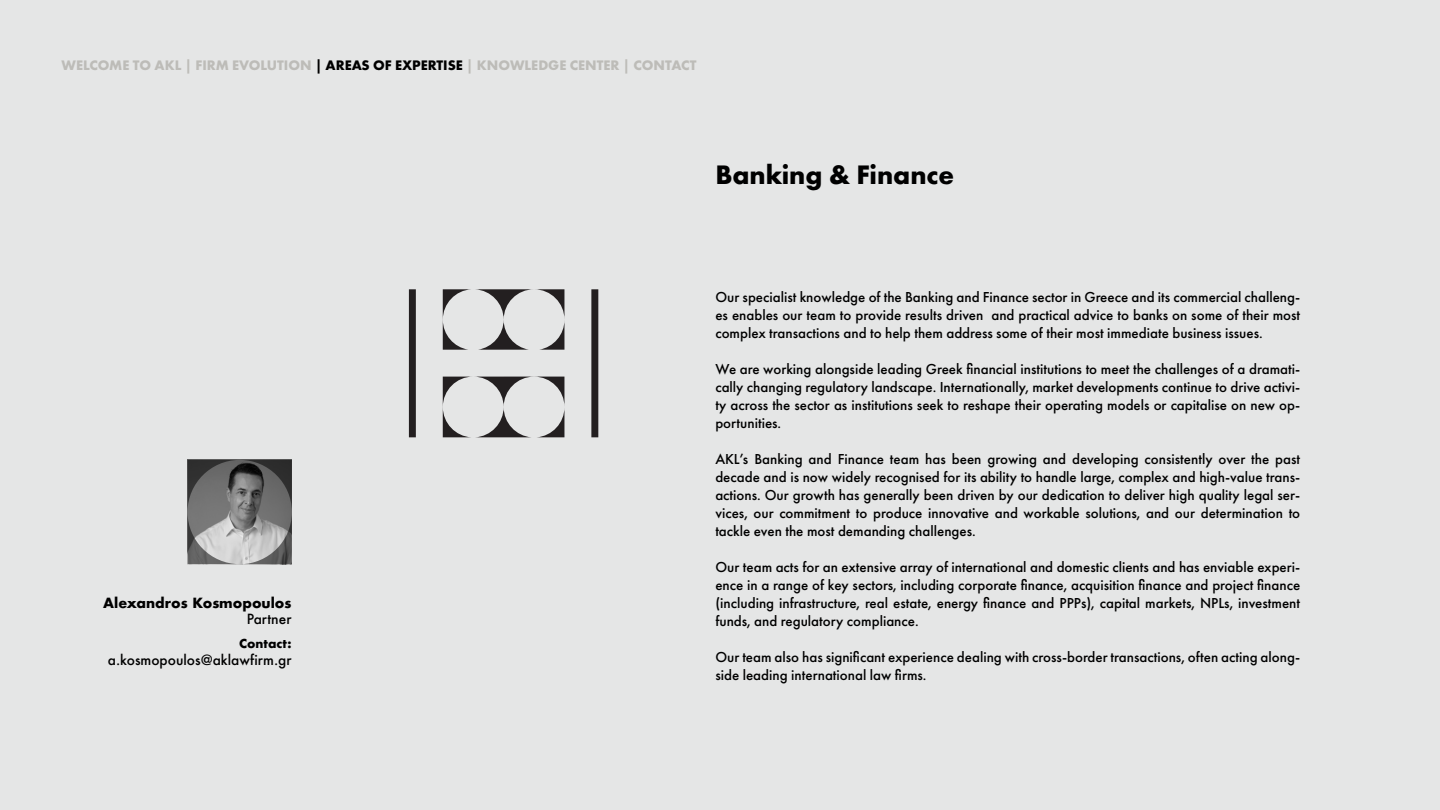
<style>
.page{position:relative;width:1440px;height:810px;background:#fff}
.page>*{position:absolute;margin:0;border:0;box-sizing:border-box;transform-origin:0 0}
.t1{font:700 27.75px "Futura PT";color:#000}
.t2{font:500 15px/18px "Futura PT";color:#000;text-align:justify}
.t3{font:700 14.33px "Futura PT";color:#bdbcb8}
.t4{font:500 13.65px "Futura";color:#000}
.t5{font:700 13.65px "Futura";color:#000}
.t6{font:700 12px "Futura";color:#000}
.s1{color:#000}
</style>
<div class="page">
<div style="left:1px;top:0;width:1439px;height:809px;background:#e5e6e6"></div>
<svg style="left:409px;top:289px;width:7px;height:148px"></svg>
<svg style="left:443px;top:289px;width:121px;height:61px"></svg>
<svg style="left:591px;top:289px;width:7px;height:148px"></svg>
<svg style="left:443px;top:377px;width:121px;height:60px"></svg>
<svg style="left:188px;top:460px;width:104px;height:104px;background:#7b7b7b"></svg>
<p class="t3" style="left:62px;top:56px;width:637px">WELCOME TO AKL | FIRM EVOLUTION <span class="s1">| AREAS OF EXPERTISE</span> | KNOWLEDGE CENTER | CONTACT</p>
<h1 class="t1" style="left:715px;top:157px;width:240px">Banking &amp; Finance</h1>
<p class="t5" style="left:103px;top:593px;width:190px">Alexandros Kosmopoulos</p>
<p class="t4" style="left:247px;top:610px;width:46px">Partner</p>
<p class="t6" style="left:239px;top:635px;width:54px">Contact:</p>
<p class="t4" style="left:108px;top:650px;width:185px">a.kosmopoulos@aklawfirm.gr</p>
<p class="t2" style="left:715px;top:288px;width:586px">Our specialist knowledge of the Banking and Finance sector in Greece and its commercial challeng&shy;es enables our team to provide results driven and practical advice to banks on some of their most complex transactions and to help them address some of their most immediate business issues.</p>
<p class="t2" style="left:715px;top:360px;width:586px">We are working alongside leading Greek financial institutions to meet the challenges of a dramati&shy;cally changing regulatory landscape. Internationally, market developments continue to drive activi&shy;ty across the sector as institutions seek to reshape their operating models or capitalise on new op&shy;portunities.</p>
<p class="t2" style="left:715px;top:450px;width:586px">AKL’s Banking and Finance team has been growing and developing consistently over the past decade and is now widely recognised for its ability to handle large, complex and high-value trans&shy;actions. Our growth has generally been driven by our dedication to deliver high quality legal ser&shy;vices, our commitment to produce innovative and workable solutions, and our determination to tackle even the most demanding challenges.</p>
<p class="t2" style="left:715px;top:558px;width:586px">Our team acts for an extensive array of international and domestic clients and has enviable experi&shy;ence in a range of key sectors, including corporate finance, acquisition finance and project finance (including infrastructure, real estate, energy finance and PPPs), capital markets, NPLs, investment funds, and regulatory compliance.</p>
<p class="t2" style="left:715px;top:648px;width:586px">Our team also has significant experience dealing with cross-border transactions, often acting along&shy;side leading international law firms.</p>
</div>
